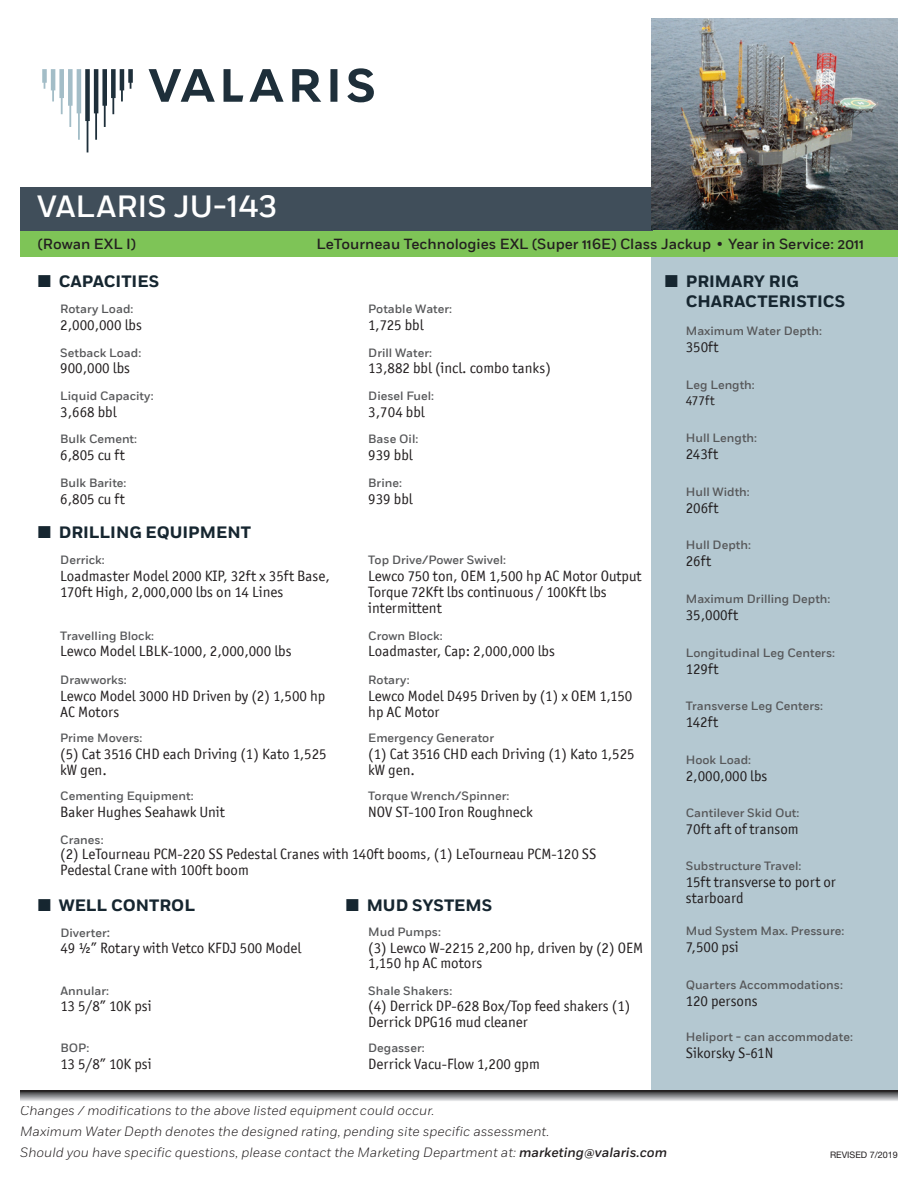
<style>
.page{position:relative;width:918px;height:1188px;background:#fff}
.page>*{position:absolute;margin:0;border:0;box-sizing:border-box;transform-origin:0 0}
.t1{font:500 30.6px "Fort";color:#fff}
.t2{font:700 16.5px/19.8px "Fort";color:#162630}
.t3{font:15px/15.8px "Officina San ITC";color:#231f20}
.t4{font:500 14.7px "Fort";color:#231f20}
.t5{font:italic 300 13.5px/21px "Fort";color:#231f20}
.t6{font:13.5px "Officina San ITC";letter-spacing:-.005em;color:#231f20}
.t7{font:500 12px "Fort";color:#57585a}
.t8{font:9px "Helvetica Neue LT Std";color:#231f20}
.s1{font-family:"Officina San ITC";font-weight:400}
.s2{font-size:13.5px}
.s3{font-weight:500}
</style>
<div class="page">
<div style="left:651px;top:225px;width:247px;height:866px;background:#b4c8d1"></div>
<div style="left:20px;top:213px;width:878px;height:44px;background:#7ec457"></div>
<div style="left:20px;top:187px;width:633px;height:43px;background:#404e5a"></div>
<svg style="left:20px;top:1091px;width:878px;height:10px;background:#8a8a8d"></svg>
<svg style="left:42px;top:68px;width:332px;height:84px"></svg>
<img style="left:651px;top:18px;width:247px;height:212px">
<h1 class="t1" style="left:37px;top:188px;width:242px">VALARIS JU-143</h1>
<p class="t4" style="left:38px;top:235px;width:100px">(Rowan EXL I)</p>
<p class="t4" style="left:316px;top:235px;width:549px">LeTourneau Technologies EXL (Super 116E) Class Jackup <span class="s1">•</span> Year in Service: 2011</p>
<p class="t2" style="left:59px;top:272px;width:102px">CAPACITIES</p>
<p class="t7" style="left:60px;top:302px;width:75px">Rotary Load:</p>
<p class="t3" style="left:60px;top:317px;width:83px">2,000,000 lbs</p>
<p class="t7" style="left:60px;top:345px;width:82px">Setback Load:</p>
<p class="t3" style="left:60px;top:360px;width:71px">900,000 lbs</p>
<p class="t7" style="left:60px;top:389px;width:95px">Liquid Capacity:</p>
<p class="t3" style="left:60px;top:404px;width:58px">3,668 bbl</p>
<p class="t7" style="left:60px;top:432px;width:78px">Bulk Cement:</p>
<p class="t3" style="left:60px;top:447px;width:66px">6,805 cu ft</p>
<p class="t7" style="left:60px;top:475px;width:68px">Bulk Barite:</p>
<p class="t3" style="left:60px;top:491px;width:66px">6,805 cu ft</p>
<p class="t2" style="left:59px;top:523px;width:194px">DRILLING EQUIPMENT</p>
<p class="t7" style="left:60px;top:553px;width:46px">Derrick:</p>
<p class="t3" style="left:60px;top:568px;width:271px">Loadmaster Model 2000 KIP, 32ft x 35ft Base,<br>170ft High, 2,000,000 lbs on 14 Lines</p>
<p class="t7" style="left:60px;top:628px;width:95px">Travelling Block:</p>
<p class="t3" style="left:60px;top:643px;width:233px">Lewco Model LBLK-1000, 2,000,000 lbs</p>
<p class="t7" style="left:60px;top:673px;width:68px">Drawworks:</p>
<p class="t3" style="left:60px;top:688px;width:267px">Lewco Model 3000 HD Driven by (2) 1,500 hp<br>AC Motors</p>
<p class="t7" style="left:60px;top:731px;width:84px">Prime Movers:</p>
<p class="t3" style="left:60px;top:746px;width:268px">(5) Cat 3516 CHD each Driving (1) Kato 1,525 kW gen.</p>
<p class="t7" style="left:368px;top:302px;width:85px">Potable Water:</p>
<p class="t3" style="left:368px;top:317px;width:57px">1,725 bbl</p>
<p class="t7" style="left:368px;top:345px;width:65px">Drill Water:</p>
<p class="t3" style="left:368px;top:360px;width:184px">13,882 bbl (incl. combo tanks)</p>
<p class="t7" style="left:368px;top:389px;width:67px">Diesel Fuel:</p>
<p class="t3" style="left:368px;top:404px;width:58px">3,704 bbl</p>
<p class="t7" style="left:368px;top:432px;width:52px">Base Oil:</p>
<p class="t3" style="left:368px;top:447px;width:46px">939 bbl</p>
<p class="t7" style="left:368px;top:475px;width:35px">Brine:</p>
<p class="t3" style="left:368px;top:491px;width:46px">939 bbl</p>
<p class="t7" style="left:368px;top:553px;width:139px">Top Drive/Power Swivel:</p>
<p class="t3" style="left:368px;top:568px;width:275px">Lewco 750 ton, OEM 1,500 hp AC Motor Output<br>Torque 72Kft lbs continuous / 100Kft lbs intermittent</p>
<p class="t7" style="left:368px;top:628px;width:76px">Crown Block:</p>
<p class="t3" style="left:368px;top:643px;width:188px">Loadmaster, Cap: 2,000,000 lbs</p>
<p class="t7" style="left:368px;top:673px;width:43px">Rotary:</p>
<p class="t3" style="left:368px;top:688px;width:266px">Lewco Model D495 Driven by (1) x OEM 1,150 hp AC Motor</p>
<p class="t7" style="left:368px;top:731px;width:127px">Emergency Generator</p>
<p class="t3" style="left:368px;top:746px;width:268px">(1) Cat 3516 CHD each Driving (1) Kato 1,525 kW gen.</p>
<p class="t7" style="left:60px;top:789px;width:135px">Cementing Equipment:</p>
<p class="t3" style="left:60px;top:804px;width:166px">Baker Hughes Seahawk Unit</p>
<p class="t7" style="left:60px;top:832px;width:45px">Cranes:</p>
<p class="t3" style="left:60px;top:846px;width:538px">(2) LeTourneau PCM-220 SS Pedestal Cranes with 140ft booms, (1) LeTourneau PCM-120 SS<br>Pedestal Crane with 100ft boom</p>
<p class="t7" style="left:368px;top:789px;width:143px">Torque Wrench/Spinner:</p>
<p class="t3" style="left:368px;top:804px;width:166px">NOV ST-100 Iron Roughneck</p>
<p class="t2" style="left:59px;top:896px;width:138px">WELL CONTROL</p>
<p class="t2" style="left:367px;top:896px;width:127px">MUD SYSTEMS</p>
<p class="t7" style="left:60px;top:926px;width:51px">Diverter<span class="s2">:</span></p>
<p class="t3" style="left:60px;top:940px;width:243px">49 ½” Rotary with Vetco KFDJ 500 Model</p>
<p class="t7" style="left:60px;top:983px;width:50px">Annular:</p>
<p class="t3" style="left:60px;top:998px;width:93px">13 5/8” 10K psi</p>
<p class="t7" style="left:368px;top:1041px;width:58px">Degasser:</p>
<p class="t3" style="left:368px;top:1056px;width:173px">Derrick Vacu-Flow 1,200 gpm</p>
<p class="t7" style="left:368px;top:924px;width:74px">Mud Pumps:</p>
<p class="t3" style="left:368px;top:940px;width:276px">(3) Lewco W-2215 2,200 hp, driven by (2) OEM<br>1,150 hp AC motors</p>
<p class="t7" style="left:368px;top:983px;width:86px">Shale Shakers:</p>
<p class="t3" style="left:368px;top:998px;width:264px">(4) Derrick DP-628 Box/Top feed shakers (1)<br>Derrick DPG16 mud cleaner</p>
<p class="t7" style="left:60px;top:1041px;width:30px">BOP:</p>
<p class="t3" style="left:60px;top:1056px;width:93px">13 5/8” 10K psi</p>
<p class="t5" style="left:20px;top:1100px;width:648px">Changes / modifications to the above listed equipment could occur.<br>Maximum Water Depth denotes the designed rating, pending site specific assessment.<br>Should you have specific questions, please contact the Marketing Department at: <span class="s3">marketing@valaris.com</span></p>
<p class="t2" style="left:686px;top:272px;width:161px">PRIMARY RIG<br>CHARACTERISTICS</p>
<p class="t7" style="left:686px;top:324px;width:138px">Maximum Water Depth:</p>
<p class="t3" style="left:686px;top:339px;width:34px">350ft</p>
<p class="t7" style="left:686px;top:377px;width:71px">Leg Length:</p>
<p class="t6" style="left:686px;top:392px;width:30px">477ft</p>
<p class="t7" style="left:686px;top:431px;width:73px">Hull Length:</p>
<p class="t3" style="left:686px;top:446px;width:34px">243ft</p>
<p class="t7" style="left:686px;top:484px;width:65px">Hull Width:</p>
<p class="t3" style="left:686px;top:500px;width:34px">206ft</p>
<p class="t7" style="left:686px;top:538px;width:67px">Hull Depth:</p>
<p class="t3" style="left:686px;top:553px;width:27px">26ft</p>
<p class="t7" style="left:686px;top:592px;width:146px">Maximum Drilling Depth:</p>
<p class="t3" style="left:686px;top:607px;width:54px">35,000ft</p>
<p class="t7" style="left:686px;top:645px;width:151px">Longitudinal Leg Centers:</p>
<p class="t3" style="left:686px;top:660px;width:34px">129ft</p>
<p class="t7" style="left:686px;top:699px;width:139px">Transverse Leg Centers:</p>
<p class="t3" style="left:686px;top:714px;width:34px">142ft</p>
<p class="t7" style="left:686px;top:752px;width:67px">Hook Load:</p>
<p class="t3" style="left:686px;top:768px;width:83px">2,000,000 lbs</p>
<p class="t7" style="left:686px;top:806px;width:115px">Cantilever Skid Out:</p>
<p class="t3" style="left:686px;top:821px;width:114px">70ft aft of transom</p>
<p class="t7" style="left:686px;top:859px;width:117px">Substructure Travel:</p>
<p class="t3" style="left:686px;top:874px;width:152px">15ft transverse to port or starboard</p>
<p class="t7" style="left:686px;top:924px;width:160px">Mud System Max. Pressure:</p>
<p class="t3" style="left:686px;top:939px;width:55px">7,500 psi</p>
<p class="t7" style="left:686px;top:977px;width:159px">Quarters Accommodations:</p>
<p class="t3" style="left:686px;top:993px;width:73px">120 persons</p>
<p class="t7" style="left:686px;top:1030px;width:169px">Heliport - can accommodate:</p>
<p class="t3" style="left:686px;top:1045px;width:89px">Sikorsky S-61N</p>
<p class="t8" style="left:830px;top:1149px;width:69px">REVISED 7/2019</p>
</div>
